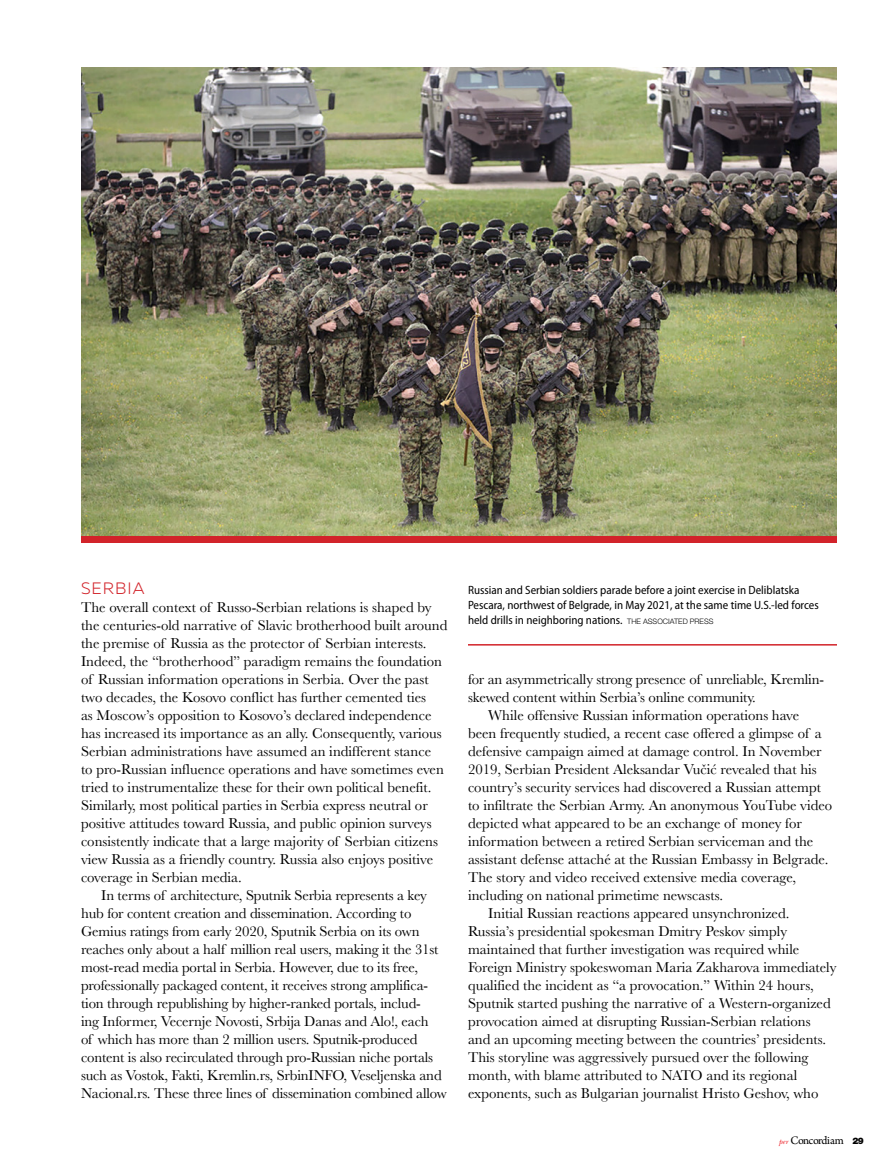
<style>
.page{position:relative;width:891px;height:1161px;background:#fff}
.page>*{position:absolute;margin:0;border:0;box-sizing:border-box;transform-origin:0 0}
.t1{font:300 16.5px "Muller";letter-spacing:.065em;color:#d2232a}
.t2{font:14.85px/18px "Baskerville";color:#000}
.t3{font:semi-condensed 12px/15px "Myriad Pro";color:#000}
.t4{font:12px "Arno Pro";letter-spacing:-.05em;color:#000}
.s1{font-family:"Helvetica Neue LT Std";font-weight:300;font-stretch:normal;font-size:7.5px}
.s2{font-family:"New Baskerville Std";font-style:italic;font-size:7.5px;color:#ed1d24}
.s3{font-family:"Helvetica Neue LT Std";font-weight:900;font-size:9px}
</style>
<div class="page">
<img style="left:81px;top:68px;width:756px;height:469px">
<div style="left:81px;top:537px;width:756px;height:6px;background:#d2232a"></div>
<hr style="left:468px;top:644px;width:369px;height:2px;background:#d2232a">
<p class="t1" style="left:81px;top:578px;width:65px">SERBIA</p>
<p class="t2" style="left:81px;top:598px;width:368px">The overall context of Russo-Serbian relations is shaped by the centuries-old narrative of Slavic brotherhood built around the premise of Russia as the protector of Serbian interests.<br>Indeed, the “brotherhood” paradigm remains the foundation of Russian information operations in Serbia. Over the past two decades, the Kosovo conflict has further cemented ties<br>as Moscow’s opposition to Kosovo’s declared independence has increased its importance as an ally. Consequently, various Serbian administrations have assumed an indifferent stance<br>to pro-Russian influence operations and have sometimes even tried to instrumentalize these for their own political benefit.<br>Similarly, most political parties in Serbia express neutral or positive attitudes toward Russia, and public opinion surveys consistently indicate that a large majority of Serbian citizens view Russia as a friendly country. Russia also enjoys positive coverage in Serbian media.</p>
<p class="t2" style="left:81px;top:886px;width:367px;text-indent:20px">In terms of architecture, Sputnik Serbia represents a key hub for content creation and dissemination. According to Gemius ratings from early 2020, Sputnik Serbia on its own reaches only about a half million real users, making it the 31st most-read media portal in Serbia. However, due to its free, professionally packaged content, it receives strong amplifica&shy;tion through republishing by higher-ranked portals, includ-<br>ing Informer, Vecernje Novosti, Srbija Danas and Alo!, each<br>of which has more than 2 million users. Sputnik-produced content is also recirculated through pro-Russian niche portals such as Vostok, Fakti, Kremlin.rs, SrbinINFO, Veseljenska and Nacional.rs. These three lines of dissemination combined allow</p>
<p class="t3" style="left:468px;top:583px;width:352px">Russian and Serbian soldiers parade before a joint exercise in Deliblatska<br>Pescara, northwest of Belgrade, in May 2021, at the same time U.S.-led forces held drills in neighboring nations. <span class="s1">THE ASSOCIATED PRESS</span></p>
<p class="t2" style="left:468px;top:670px;width:358px">for an asymmetrically strong presence of unreliable, Kremlin-</p>
<p class="t2" style="left:468px;top:688px;width:289px">skewed content within Serbia’s online community.</p>
<p class="t2" style="left:488px;top:706px;width:313px">While offensive Russian information operations have</p>
<p class="t2" style="left:468px;top:724px;width:355px">been frequently studied, a recent case offered a glimpse of a</p>
<p class="t2" style="left:468px;top:742px;width:355px">defensive campaign aimed at damage control. In November</p>
<p class="t2" style="left:468px;top:760px;width:350px">2019, Serbian President Aleksandar Vučić revealed that his</p>
<p class="t2" style="left:468px;top:778px;width:355px">country’s security services had discovered a Russian attempt</p>
<p class="t2" style="left:468px;top:796px;width:366px">to infiltrate the Serbian Army. An anonymous YouTube video</p>
<p class="t2" style="left:468px;top:814px;width:335px">depicted what appeared to be an exchange of money for</p>
<p class="t2" style="left:468px;top:832px;width:347px">information between a retired Serbian serviceman and the</p>
<p class="t2" style="left:468px;top:850px;width:362px">assistant defense attaché at the Russian Embassy in Belgrade.</p>
<p class="t2" style="left:468px;top:868px;width:330px">The story and video received extensive media coverage,</p>
<p class="t2" style="left:468px;top:886px;width:257px">including on national primetime newscasts.</p>
<p class="t2" style="left:488px;top:904px;width:303px">Initial Russian reactions appeared unsynchronized.</p>
<p class="t2" style="left:468px;top:922px;width:321px">Russia’s presidential spokesman Dmitry Peskov simply</p>
<p class="t2" style="left:468px;top:940px;width:333px">maintained that further investigation was required while</p>
<p class="t2" style="left:468px;top:958px;width:370px">Foreign Ministry spokeswoman Maria Zakharova immediately</p>
<p class="t2" style="left:468px;top:976px;width:347px">qualified the incident as “a provocation.” Within 24 hours,</p>
<p class="t2" style="left:468px;top:994px;width:364px">Sputnik started pushing the narrative of a Western-organized</p>
<p class="t2" style="left:468px;top:1012px;width:344px">provocation aimed at disrupting Russian-Serbian relations</p>
<p class="t2" style="left:468px;top:1030px;width:360px">and an upcoming meeting between the countries’ presidents.</p>
<p class="t2" style="left:468px;top:1048px;width:342px">This storyline was aggressively pursued over the following</p>
<p class="t2" style="left:468px;top:1066px;width:331px">month, with blame attributed to NATO and its regional</p>
<p class="t2" style="left:468px;top:1084px;width:352px">exponents, such as Bulgarian journalist Hristo Geshov, who</p>
<p class="t4" style="left:779px;top:1134px;width:87px"><span class="s2">per</span> Concordiam <span class="s3">29</span></p>
</div>
